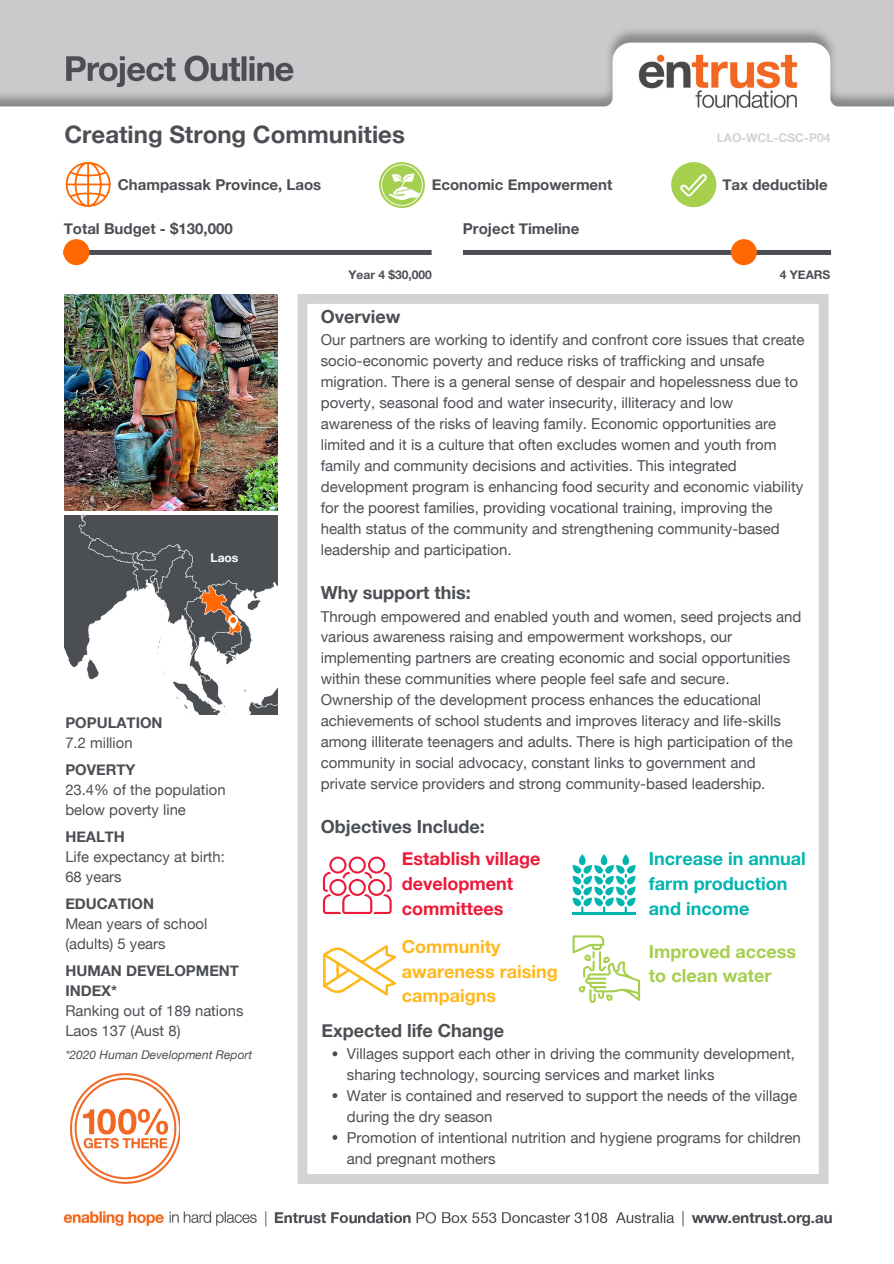
<style>
.page{position:relative;width:894px;height:1264px;background:#fff}
.page>*{position:absolute;margin:0;border:0;box-sizing:border-box;transform-origin:0 0}
.t1{font:700 24px "Helvetica Neue";color:#4b4f54}
.t2{font:700 18px "Helvetica Neue";color:#4b4f54}
.t3{font:700 18px/24.8px "Helvetica Neue";color:#00b5b0}
.t4{font:700 18px/24.8px "Helvetica Neue";color:#ed1a39}
.t5{font:700 18px/24.8px "Helvetica Neue";color:#ffb81c}
.t6{font:700 18px/24.8px "Helvetica Neue";color:#a5cf4c}
.t7{font:15px/20.9px "Helvetica Neue";color:#4b4f54}
.t8{font:700 15px "Helvetica Neue";color:#4b4f54}
.t9{font:14.85px "Helvetica Neue";color:#4b4f54}
.t10{font:700 14.85px/20px "Helvetica Neue";color:#4b4f54}
.t11{font:italic 12px "Helvetica Neue";color:#4b4f54}
.t12{font:700 12px "Helvetica Neue";color:#4b4f54}
.t13{font:700 12px "Helvetica Neue";color:#d1d3d4}
.t14{font:700 12px "Helvetica Neue";color:#fff}
</style>
<div class="page">
<img style="left:0;top:0;width:893px;height:1227px">
<svg style="left:297px;top:294px;width:531px;height:889px"></svg>
<img style="left:64px;top:294px;width:213px;height:216px">
<svg style="left:671px;top:162px;width:45px;height:45px"></svg>
<img style="left:70px;top:1073px;width:110px;height:110px">
<svg style="left:66px;top:162px;width:45px;height:45px"></svg>
<img style="left:379px;top:162px;width:45px;height:45px">
<svg style="left:463px;top:239px;width:367px;height:26px"></svg>
<svg style="left:63px;top:239px;width:368px;height:26px"></svg>
<img style="left:64px;top:516px;width:213px;height:198px">
<svg style="left:228px;top:615px;width:10px;height:14px"></svg>
<svg style="left:332px;top:1051px;width:5px;height:5px"></svg>
<svg style="left:332px;top:1093px;width:5px;height:5px"></svg>
<svg style="left:332px;top:1134px;width:5px;height:5px"></svg>
<svg style="left:323px;top:856px;width:68px;height:58px"></svg>
<svg style="left:572px;top:854px;width:63px;height:58px"></svg>
<hr style="left:572px;top:912px;width:63px;height:3px;background:#00b5b0">
<svg style="left:323px;top:944px;width:73px;height:51px"></svg>
<svg style="left:572px;top:935px;width:68px;height:67px"></svg>
<p class="t1" style="left:64px;top:120px;width:342px">Creating Strong Communities</p>
<p class="t13" style="left:716px;top:130px;width:115px">LAO-WCL-CSC-P04</p>
<p class="t8" style="left:118px;top:176px;width:205px">Champassak Province, Laos</p>
<p class="t8" style="left:431px;top:176px;width:182px">Economic Empowerment</p>
<p class="t8" style="left:722px;top:176px;width:107px">Tax deductible</p>
<p class="t8" style="left:64px;top:220px;width:171px">Total Budget - $130,000</p>
<p class="t8" style="left:463px;top:220px;width:118px">Project Timeline</p>
<p class="t12" style="left:348px;top:267px;width:85px">Year 4 $30,000</p>
<p class="t12" style="left:779px;top:267px;width:52px">4 YEARS</p>
<p class="t14" style="left:210px;top:550px;width:29px">Laos</p>
<p class="t10" style="left:65px;top:712px;width:99px">POPULATION</p>
<p class="t9" style="left:65px;top:733px;width:69px">7.2 million</p>
<p class="t10" style="left:65px;top:759px;width:72px">POVERTY</p>
<p class="t9" style="left:65px;top:780px;width:162px">23.4% of the population</p>
<p class="t9" style="left:65px;top:800px;width:122px">below poverty line</p>
<p class="t10" style="left:65px;top:826px;width:61px">HEALTH</p>
<p class="t9" style="left:65px;top:847px;width:161px">Life expectancy at birth:</p>
<p class="t9" style="left:65px;top:867px;width:58px">68 years</p>
<p class="t10" style="left:65px;top:893px;width:90px">EDUCATION</p>
<p class="t9" style="left:65px;top:914px;width:143px">Mean years of school</p>
<p class="t9" style="left:65px;top:934px;width:102px">(adults) 5 years</p>
<p class="t10" style="left:65px;top:960px;width:175px">HUMAN DEVELOPMENT<br>INDEX*</p>
<p class="t9" style="left:65px;top:1001px;width:179px">Ranking out of 189 nations</p>
<p class="t9" style="left:65px;top:1021px;width:117px">Laos 137 (Aust 8)</p>
<p class="t11" style="left:65px;top:1047px;width:188px">*2020 Human Development Report</p>
<p class="t2" style="left:320px;top:305px;width:81px">Overview</p>
<p class="t7" style="left:320px;top:329px;width:485px">Our partners are working to identify and confront core issues that create socio-economic poverty and reduce risks of trafficking and unsafe migration. There is a general sense of despair and hopelessness due to poverty, seasonal food and water insecurity, illiteracy and low awareness of the risks of leaving family. Economic opportunities are limited and it is a culture that often excludes women and youth from family and community decisions and activities. This integrated development program is enhancing food security and economic viability for the poorest families, providing vocational training, improving the health status of the community and strengthening community-based leadership and participation.</p>
<p class="t2" style="left:320px;top:581px;width:152px">Why support this:</p>
<p class="t7" style="left:320px;top:605px;width:482px">Through empowered and enabled youth and women, seed projects and various awareness raising and empowerment workshops, our implementing partners are creating economic and social opportunities within these communities where people feel safe and secure.<br>Ownership of the development process enhances the educational achievements of school students and improves literacy and life-skills among illiterate teenagers and adults. There is high participation of the community in social advocacy, constant links to government and private service providers and strong community-based leadership.</p>
<p class="t2" style="left:320px;top:815px;width:166px">Objectives Include:</p>
<p class="t4" style="left:401px;top:846px;width:140px">Establish village development committees</p>
<p class="t5" style="left:401px;top:933px;width:158px">Community awareness raising campaigns</p>
<p class="t2" style="left:321px;top:1019px;width:184px">Expected life Change</p>
<p class="t3" style="left:648px;top:846px;width:158px">Increase in annual farm production and income</p>
<p class="t6" style="left:648px;top:938px;width:149px">Improved access to clean water</p>
<p class="t7" style="left:347px;top:1043px;width:449px">Villages support each other in driving the community development, sharing technology, sourcing services and market links</p>
<p class="t7" style="left:347px;top:1084px;width:451px">Water is contained and reserved to support the needs of the village during the dry season</p>
<p class="t7" style="left:347px;top:1126px;width:455px">Promotion of intentional nutrition and hygiene programs for children and pregnant mothers</p>
</div>
